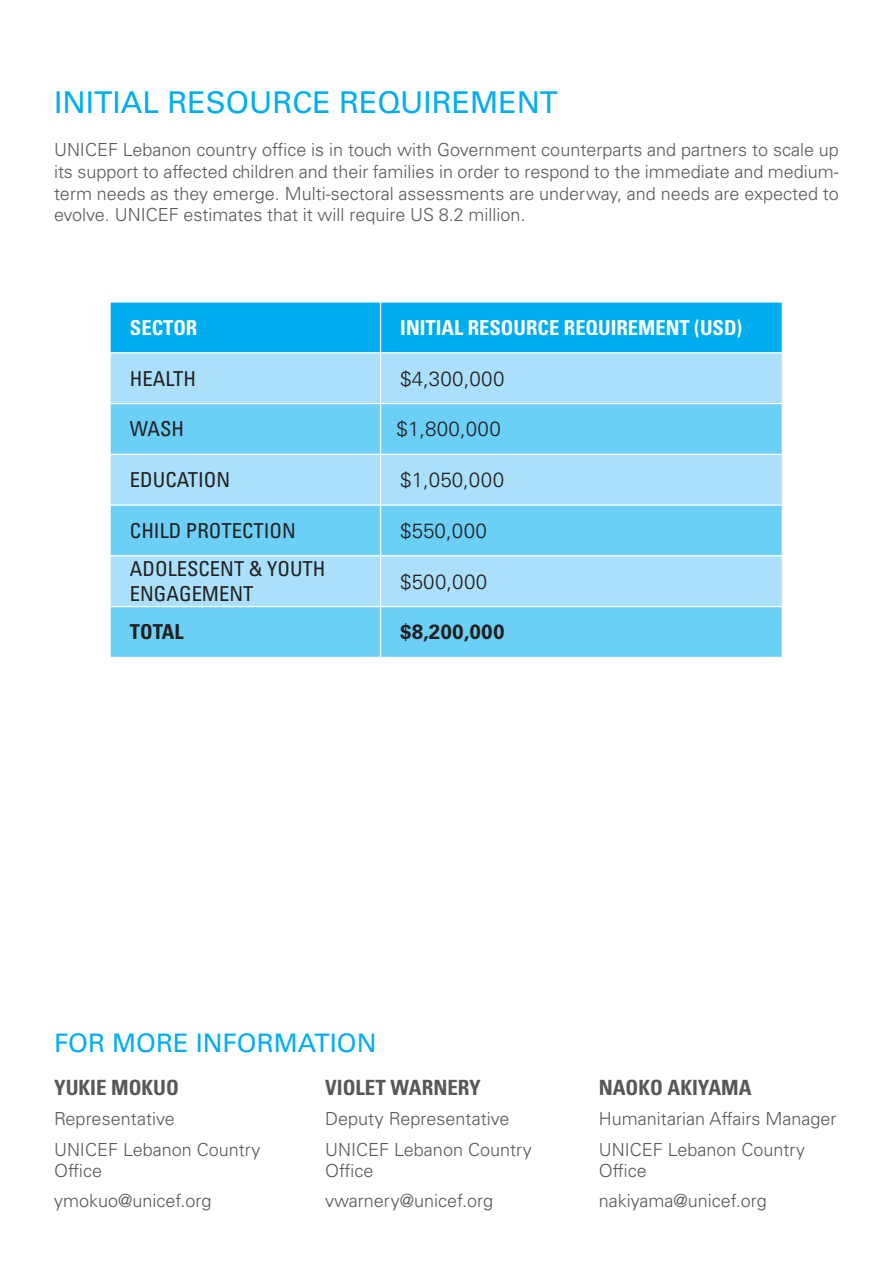
<style>
.page{position:relative;width:893px;height:1263px;background:#fff}
.page>*{position:absolute;margin:0;border:0;box-sizing:border-box;transform-origin:0 0}
.t1{font:30px "Univers LT Std";color:#00aeef}
.t2{font:25.5px "Univers LT Std";color:#00aeef}
.t3{font:700 condensed 21px "Univers LT Std";color:#57585a}
.t4{font:condensed 20.55px/24.8px "Univers LT Std";color:#231f20}
.t5{font:300 20.55px "Univers LT Std";letter-spacing:.02em;color:#231f20}
.t6{font:700 condensed 20.55px "Univers LT Std";color:#fff}
.t7{font:700 20.55px "Univers LT Std";letter-spacing:.02em;color:#231f20}
.t8{font:700 condensed 20.55px "Univers LT Std";color:#231f20}
.t9{font:300 18px/21.6px "Univers LT Std";color:#57585a}
</style>
<div class="page">
<div style="left:111px;top:303px;width:671px;height:49px;background:#00aeef"></div>
<div style="left:111px;top:353px;width:671px;height:50px;background:#aae0f9"></div>
<svg style="left:111px;top:404px;width:671px;height:253px;fill:#6bcff6"></svg>
<hr style="left:380px;top:302px;width:1px;height:50px;background:#fff">
<hr style="left:380px;top:353px;width:1px;height:50px;background:#fff">
<hr style="left:380px;top:404px;width:1px;height:50px;background:#fff">
<hr style="left:111px;top:454px;width:270px;height:1px;background:#fff">
<hr style="left:381px;top:454px;width:401px;height:1px;background:#fff">
<hr style="left:380px;top:455px;width:1px;height:49px;background:#fff">
<hr style="left:111px;top:504px;width:270px;height:2px;background:#fff">
<hr style="left:381px;top:504px;width:401px;height:2px;background:#fff">
<hr style="left:380px;top:506px;width:1px;height:49px;background:#fff">
<hr style="left:111px;top:555px;width:270px;height:1px;background:#fff">
<hr style="left:381px;top:555px;width:401px;height:1px;background:#fff">
<hr style="left:380px;top:556px;width:1px;height:50px;background:#fff">
<hr style="left:111px;top:606px;width:270px;height:1px;background:#fff">
<hr style="left:381px;top:606px;width:401px;height:1px;background:#fff">
<hr style="left:380px;top:607px;width:1px;height:50px;background:#fff">
<p class="t1" style="left:54px;top:85px;width:505px">INITIAL RESOURCE REQUIREMENT</p>
<p class="t9" style="left:54px;top:139px;width:786px;text-align:justify">UNICEF Lebanon country office is in touch with Government counterparts and partners to scale up its support to affected children and their families in order to respond to the immediate and medium&shy;term needs as they emerge. Multi-sectoral assessments are underway, and needs are expected to evolve. UNICEF estimates that it will require US 8.2 million.</p>
<p class="t6" style="left:130px;top:315px;width:69px">SECTOR</p>
<p class="t6" style="left:400px;top:315px;width:344px">INITIAL RESOURCE REQUIREMENT (USD)</p>
<p class="t4" style="left:130px;top:366px;width:68px">HEALTH</p>
<p class="t5" style="left:400px;top:366px;width:106px">$4,300,000</p>
<p class="t4" style="left:130px;top:416px;width:56px">WASH</p>
<p class="t5" style="left:397px;top:417px;width:106px">$1,800,000</p>
<p class="t4" style="left:130px;top:467px;width:102px">EDUCATION</p>
<p class="t5" style="left:400px;top:467px;width:105px">$1,050,000</p>
<p class="t4" style="left:130px;top:518px;width:167px">CHILD PROTECTION</p>
<p class="t5" style="left:400px;top:518px;width:88px">$550,000</p>
<p class="t4" style="left:130px;top:556px;width:197px">ADOLESCENT &amp; YOUTH<br>ENGAGEMENT</p>
<p class="t5" style="left:400px;top:569px;width:89px">$500,000</p>
<p class="t8" style="left:130px;top:619px;width:55px">TOTAL</p>
<p class="t7" style="left:400px;top:620px;width:106px">$8,200,000</p>
<p class="t2" style="left:54px;top:1028px;width:324px">FOR MORE INFORMATION</p>
<p class="t3" style="left:54px;top:1075px;width:126px">YUKIE MOKUO</p>
<p class="t9" style="left:54px;top:1108px;width:122px">Representative</p>
<p class="t9" style="left:54px;top:1138px;width:208px">UNICEF Lebanon Country<br>Office</p>
<p class="t9" style="left:54px;top:1190px;width:159px">ymokuo@unicef.org</p>
<p class="t3" style="left:325px;top:1075px;width:157px">VIOLET WARNERY</p>
<p class="t9" style="left:325px;top:1108px;width:186px">Deputy Representative</p>
<p class="t9" style="left:325px;top:1138px;width:208px">UNICEF Lebanon Country<br>Office</p>
<p class="t9" style="left:325px;top:1190px;width:169px">vwarnery@unicef.org</p>
<p class="t3" style="left:599px;top:1075px;width:154px">NAOKO AKIYAMA</p>
<p class="t9" style="left:599px;top:1108px;width:239px">Humanitarian Affairs Manager</p>
<p class="t9" style="left:599px;top:1138px;width:208px">UNICEF Lebanon Country<br>Office</p>
<p class="t9" style="left:599px;top:1190px;width:170px">nakiyama@unicef.org</p>
</div>
